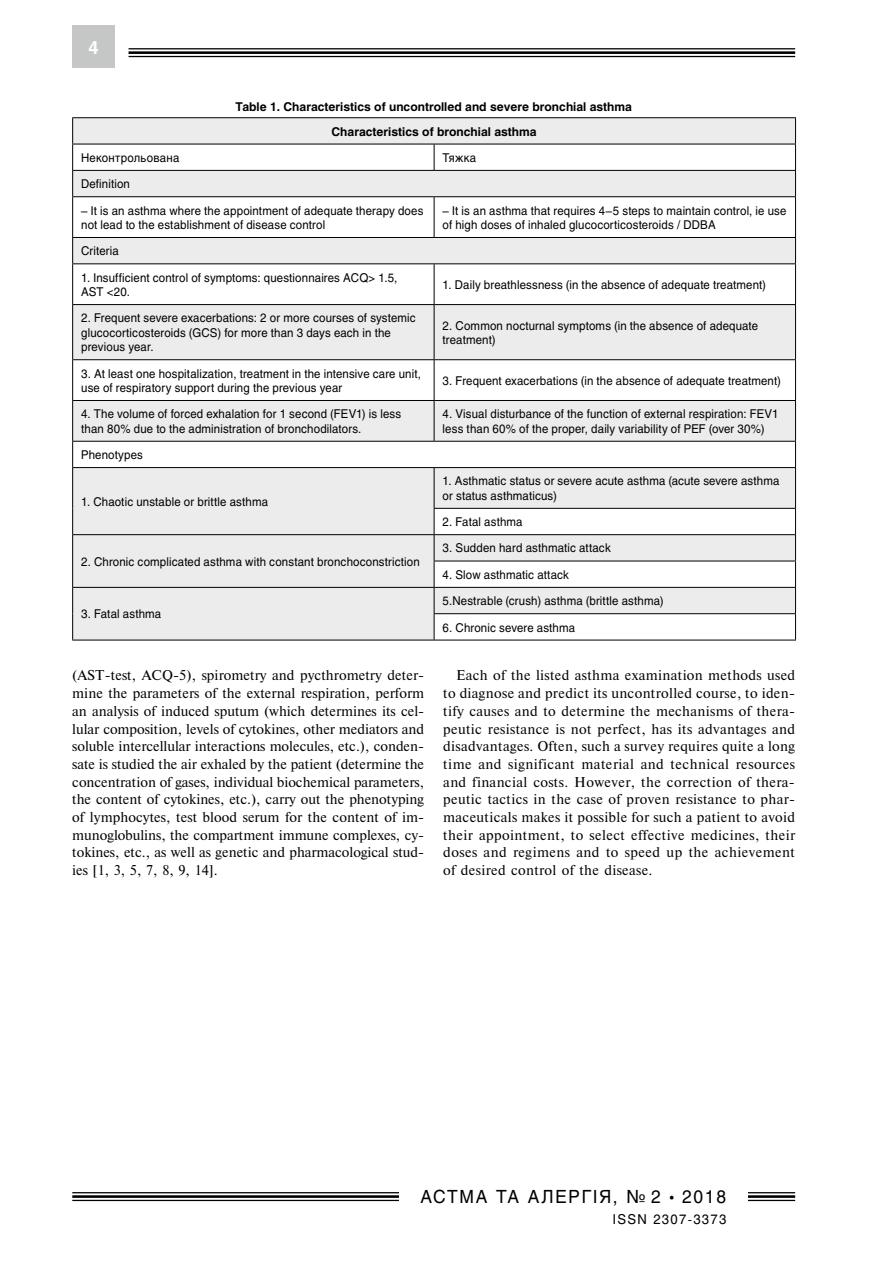
<style>
.page{position:relative;width:893px;height:1263px;background:#fff}
.page>*{position:absolute;margin:0;border:0;box-sizing:border-box;transform-origin:0 0}
.t1{font:18px "Helios";letter-spacing:.1em;color:#000;scale:.96 1}
.t2{font:700 18px "Helios";color:#fff}
.t3{font:14.25px/17.7px "Newton C";letter-spacing:.015em;color:#000;text-align:justify}
.t4{font:13.5px "Helios";letter-spacing:.1em;color:#000;scale:.96 1}
.t5{font:12px/14.4px "Helios";letter-spacing:.015em;color:#000;scale:.95 1}
.t6{font:700 12px/24.2px "Helios";color:#000;text-align:center}
.s1{font-size:12px}
</style>
<div class="page">
<svg style="left:129px;top:49px;width:666px;height:7px"></svg>
<hr style="left:129px;top:48px;width:666px;height:1px;background:#000">
<hr style="left:129px;top:51px;width:666px;height:3px;background:#000">
<hr style="left:129px;top:56px;width:666px;height:1px;background:#000">
<div style="left:72px;top:26px;width:43px;height:42px;background:#c5c6c6"></div>
<svg style="left:72px;top:1193px;width:723px;height:7px"></svg>
<hr style="left:72px;top:1192px;width:723px;height:1px;background:#000">
<hr style="left:72px;top:1195px;width:723px;height:3px;background:#000">
<hr style="left:72px;top:1200px;width:723px;height:1px;background:#000">
<div style="left:399px;top:1189px;width:349px;height:34px;background:#fff"></div>
<svg style="left:73px;top:118px;width:722px;height:26px;background:#e5e5e5"></svg>
<svg style="left:73px;top:145px;width:722px;height:495px;fill:#ececec"></svg>
<hr style="left:434px;top:640px;width:362px;height:1px;background:#000">
<hr style="left:434px;top:613px;width:362px;height:1px;background:#000">
<hr style="left:72px;top:640px;width:362px;height:1px;background:#000">
<hr style="left:434px;top:587px;width:362px;height:1px;background:#000">
<hr style="left:434px;top:561px;width:362px;height:1px;background:#000">
<hr style="left:72px;top:587px;width:362px;height:1px;background:#000">
<svg style="left:795px;top:509px;width:1px;height:131px"></svg>
<hr style="left:434px;top:534px;width:362px;height:1px;background:#000">
<hr style="left:795px;top:468px;width:1px;height:40px;background:#000">
<hr style="left:434px;top:508px;width:362px;height:1px;background:#000">
<hr style="left:72px;top:468px;width:1px;height:40px;background:#000">
<hr style="left:434px;top:468px;width:1px;height:40px;background:#000">
<svg style="left:72px;top:508px;width:1px;height:132px"></svg>
<svg style="left:434px;top:509px;width:1px;height:131px"></svg>
<hr style="left:72px;top:534px;width:362px;height:1px;background:#000">
<svg style="left:72px;top:442px;width:1px;height:25px"></svg>
<svg style="left:795px;top:442px;width:1px;height:25px"></svg>
<hr style="left:72px;top:467px;width:362px;height:1px;background:#000">
<hr style="left:434px;top:467px;width:362px;height:1px;background:#000">
<hr style="left:795px;top:401px;width:1px;height:40px;background:#000">
<hr style="left:434px;top:441px;width:362px;height:1px;background:#000">
<hr style="left:72px;top:401px;width:1px;height:40px;background:#000">
<hr style="left:434px;top:401px;width:1px;height:40px;background:#000">
<hr style="left:72px;top:441px;width:362px;height:1px;background:#000">
<hr style="left:795px;top:360px;width:1px;height:40px;background:#000">
<hr style="left:434px;top:400px;width:362px;height:1px;background:#000">
<hr style="left:72px;top:360px;width:1px;height:40px;background:#000">
<hr style="left:434px;top:360px;width:1px;height:40px;background:#000">
<hr style="left:72px;top:400px;width:362px;height:1px;background:#000">
<hr style="left:795px;top:305px;width:1px;height:54px;background:#000">
<hr style="left:434px;top:359px;width:362px;height:1px;background:#000">
<hr style="left:72px;top:305px;width:1px;height:54px;background:#000">
<hr style="left:434px;top:305px;width:1px;height:54px;background:#000">
<hr style="left:72px;top:359px;width:362px;height:1px;background:#000">
<hr style="left:795px;top:264px;width:1px;height:40px;background:#000">
<hr style="left:434px;top:304px;width:362px;height:1px;background:#000">
<hr style="left:72px;top:264px;width:1px;height:40px;background:#000">
<hr style="left:434px;top:264px;width:1px;height:40px;background:#000">
<hr style="left:72px;top:304px;width:362px;height:1px;background:#000">
<svg style="left:72px;top:238px;width:1px;height:25px"></svg>
<svg style="left:795px;top:238px;width:1px;height:25px"></svg>
<hr style="left:72px;top:263px;width:362px;height:1px;background:#000">
<hr style="left:434px;top:263px;width:362px;height:1px;background:#000">
<hr style="left:795px;top:197px;width:1px;height:40px;background:#000">
<hr style="left:434px;top:237px;width:362px;height:1px;background:#000">
<hr style="left:72px;top:197px;width:1px;height:40px;background:#000">
<hr style="left:434px;top:197px;width:1px;height:40px;background:#000">
<hr style="left:72px;top:237px;width:362px;height:1px;background:#000">
<hr style="left:72px;top:196px;width:362px;height:1px;background:#000">
<hr style="left:434px;top:196px;width:362px;height:1px;background:#000">
<hr style="left:434px;top:170px;width:362px;height:1px;background:#000">
<svg style="left:434px;top:145px;width:1px;height:25px"></svg>
<hr style="left:72px;top:170px;width:362px;height:1px;background:#000">
<hr style="left:72px;top:117px;width:362px;height:1px;background:#000">
<svg style="left:72px;top:118px;width:1px;height:78px"></svg>
<hr style="left:434px;top:117px;width:362px;height:1px;background:#000">
<svg style="left:795px;top:118px;width:1px;height:78px"></svg>
<hr style="left:72px;top:144px;width:362px;height:1px;background:#000">
<hr style="left:434px;top:144px;width:362px;height:1px;background:#000">
<h1 class="t2" style="left:88px;top:37px;width:12px">4</h1>
<p class="t6" style="left:235px;top:95px;width:398px">Table 1. Characteristics of uncontrolled and severe bronchial asthma<br>Characteristics of bronchial asthma</p>
<p class="t5" style="left:81px;top:150px;width:105px">Неконтрольована</p>
<p class="t5" style="left:443px;top:150px;width:37px">Тяжка</p>
<p class="t5" style="left:81px;top:177px;width:53px">Definition</p>
<p class="t5" style="left:81px;top:203px;width:362px">– It is an asthma where the appointment of adequate therapy does not lead to the establishment of disease control</p>
<p class="t5" style="left:443px;top:203px;width:363px">– It is an asthma that requires 4–5 steps to maintain control, ie use of high doses of inhaled glucocorticosteroids / DDBA</p>
<p class="t5" style="left:81px;top:244px;width:41px">Criteria</p>
<p class="t5" style="left:81px;top:270px;width:334px">1. Insufficient control of symptoms: questionnaires ACQ&gt; 1.5,<br>AST &lt;20.</p>
<p class="t5" style="left:443px;top:277px;width:342px">1. Daily breathlessness (in the absence of adequate treatment)</p>
<p class="t5" style="left:81px;top:311px;width:354px">2. Frequent severe exacerbations: 2 or more courses of systemic glucocorticosteroids (GCS) for more than 3 days each in the previous year.</p>
<p class="t5" style="left:443px;top:318px;width:334px">2. Common nocturnal symptoms (in the absence of adequate treatment)</p>
<p class="t5" style="left:81px;top:366px;width:359px">3. At least one hospitalization, treatment in the intensive care unit, use of respiratory support during the previous year</p>
<p class="t5" style="left:443px;top:373px;width:358px">3. Frequent exacerbations (in the absence of adequate treatment)</p>
<p class="t5" style="left:81px;top:407px;width:338px">4. The volume of forced exhalation for 1 second (FEV1) is less than 80% due to the administration of bronchodilators.</p>
<p class="t5" style="left:443px;top:407px;width:355px">4. Visual disturbance of the function of external respiration: FEV1 less than 60% of the proper, daily variability of PEF (over 30%)</p>
<p class="t5" style="left:81px;top:447px;width:67px">Phenotypes</p>
<p class="t5" style="left:81px;top:494px;width:198px">1. Chaotic unstable or brittle asthma</p>
<p class="t5" style="left:443px;top:474px;width:356px">1. Asthmatic status or severe acute asthma (acute severe asthma or status asthmaticus)</p>
<p class="t5" style="left:443px;top:515px;width:86px">2. Fatal asthma</p>
<p class="t5" style="left:81px;top:554px;width:358px">2. Chronic complicated asthma with constant bronchoconstriction</p>
<p class="t5" style="left:81px;top:607px;width:86px">3. Fatal asthma</p>
<p class="t5" style="left:443px;top:541px;width:179px">3. Sudden hard asthmatic attack</p>
<p class="t5" style="left:443px;top:567px;width:135px">4. Slow asthmatic attack</p>
<p class="t5" style="left:443px;top:594px;width:234px">5.Nestrable (crush) asthma (brittle asthma)</p>
<p class="t5" style="left:443px;top:620px;width:141px">6. Chronic severe asthma</p>
<p class="t3" style="left:72px;top:667px;width:353px">(AST-test, ACQ‑5), spirometry and pycthrometry deter&shy;mine the parameters of the external respiration, perform an analysis of induced sputum (which determines its cel&shy;lular composition, levels of cytokines, other mediators and soluble intercellular interactions molecules, etc.), conden&shy;sate is studied the air exhaled by the patient (determine the concentration of gases, individual biochemical parameters, the content of cytokines, etc.), carry out the phenotyping of lymphocytes, test blood serum for the content of im&shy;munoglobulins, the compartment immune complexes, cy&shy;tokines, etc., as well as genetic and pharmacological stud&shy;ies [1, 3, 5, 7, 8, 9, 14].</p>
<p class="t3" style="left:443px;top:667px;width:353px;text-indent:13px">Each of the listed asthma examination methods used to diagnose and predict its uncontrolled course, to iden&shy;tify causes and to determine the mechanisms of thera&shy;peutic resistance is not perfect, has its advantages and disadvantages. Often, such a survey requires quite a long time and significant material and technical resources and financial costs. However, the correction of thera&shy;peutic tactics in the case of proven resistance to phar&shy;maceuticals makes it possible for such a patient to avoid their appointment, to select effective medicines, their doses and regimens and to speed up the achievement of desired control of the disease.</p>
<h1 class="t1" style="left:420px;top:1186px;width:320px">АСТМА ТА АЛЕРГІЯ, № 2 <span class="s1">•</span> 2018</h1>
<p class="t4" style="left:613px;top:1211px;width:120px">ISSN 2307-3373</p>
</div>
